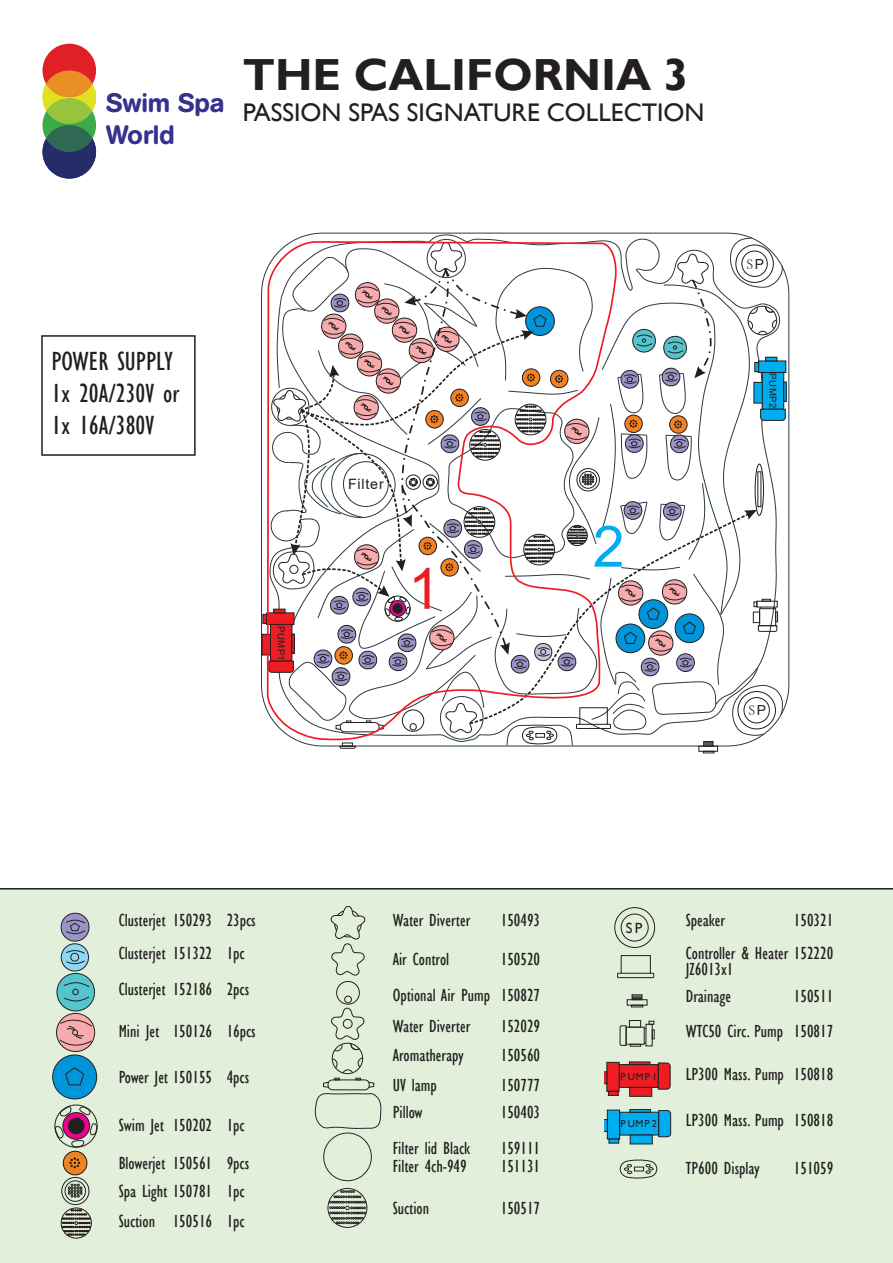
<style>
.page{position:relative;width:893px;height:1263px;background:#fff}
.page>*{position:absolute;margin:0;border:0;box-sizing:border-box;transform-origin:0 0}
.t1{font:57.15px "Arial";color:#ee1d23}
.t2{font:57.15px "Arial";color:#00aeef}
.t3{font:700 45px "Gill Sans";color:#231f20}
.t4{font:condensed 27px "Gill Sans";color:#231f20}
.t5{font:500 26.4px/31.7px "AG Book Rounded";color:#35318f}
.t6{font:25.5px "Gill Sans";color:#231f20}
.t7{font:condensed 18px/37.5px "Gill Sans";color:#231f20}
.t8{font:14.7px "Gill Sans";color:#231f20}
.t9{font:14.25px "Arial";letter-spacing:.055em;color:#231f20}
.t10{font:13.8px "Sim Sun";color:#231f20}
.t11{font:10.2px "Gill Sans";letter-spacing:.16em;color:#231f20}
.t12{font:9.6px "Arial";letter-spacing:.055em;color:#231f20}
.s1{font-family:"Arial"}
</style>
<div class="page">
<div style="left:0;top:888px;width:893px;height:375px;background:#e2f0db"></div>
<hr style="left:789px;top:294px;width:1px;height:391px;background:#2c3a42">
<svg style="left:261px;top:233px;width:528px;height:520px"></svg>
<div style="left:289px;top:565px;width:9px;height:9px;border:1px solid #231f20;border-radius:50%"></div>
<div style="left:57px;top:1013px;width:38px;height:38px;background:#f8abad;border-radius:50%"></div>
<div style="left:56px;top:1013px;width:39px;height:39px;border:1px solid #231f20;border-radius:50%"></div>
<div style="left:53px;top:1055px;width:44px;height:44px;background:#0095d9;border-radius:50%"></div>
<div style="left:52px;top:1055px;width:45px;height:44px;border:1px solid #231f20;border-radius:50%"></div>
<svg style="left:65px;top:1067px;width:20px;height:19px"></svg>
<div style="left:55px;top:1105px;width:42px;height:42px;border:1px solid #231f20;border-radius:50%"></div>
<svg style="left:63px;top:1112px;width:27px;height:27px"></svg>
<div style="left:63px;top:1112px;width:27px;height:27px;border:1px solid #231f20;border-radius:50%"></div>
<div style="left:68px;top:1118px;width:16px;height:16px;background:#231f20;border-radius:50%"></div>
<div style="left:68px;top:1118px;width:16px;height:16px;border:1px solid #231f20;border-radius:50%"></div>
<svg style="left:79px;top:1106px;width:11px;height:9px"></svg>
<svg style="left:72px;top:1123px;width:26px;height:24px"></svg>
<svg style="left:55px;top:1126px;width:9px;height:12px"></svg>
<svg style="left:60px;top:1106px;width:12px;height:10px"></svg>
<svg style="left:54px;top:911px;width:43px;height:136px;background:#aabbbc"></svg>
<div style="left:72px;top:989px;width:7px;height:6px;border:1px solid #231f20;border-radius:50%"></div>
<div style="left:61px;top:1207px;width:31px;height:31px;border:1px solid #211613;border-radius:50%"></div>
<svg style="left:62px;top:1209px;width:28px;height:26px"></svg>
<div style="left:61px;top:1177px;width:28px;height:28px;border:1px solid #231f20;border-radius:50%"></div>
<div style="left:65px;top:1180px;width:21px;height:22px;border:1px solid #231f20;border-radius:50%"></div>
<svg style="left:68px;top:1184px;width:14px;height:13px"></svg>
<div style="left:63px;top:1151px;width:24px;height:24px;background:#ef8322;border-radius:50%"></div>
<div style="left:63px;top:1151px;width:24px;height:24px;border:1px solid #211613;border-radius:50%"></div>
<svg style="left:70px;top:1158px;width:10px;height:10px"></svg>
<svg style="left:330px;top:905px;width:36px;height:71px;background:#cedac8"></svg>
<div style="left:336px;top:981px;width:24px;height:23px;border:1px solid #231f20;border-radius:50%"></div>
<div style="left:344px;top:996px;width:8px;height:7px;border:1px solid #231f20;border-radius:50%"></div>
<svg style="left:315px;top:1007px;width:67px;height:174px;background:#d5e2cf"></svg>
<div style="left:328px;top:1188px;width:39px;height:40px;border:1px solid #231f20;border-radius:50%"></div>
<svg style="left:329px;top:1190px;width:37px;height:34px"></svg>
<div style="left:621px;top:955px;width:30px;height:18px;border:1px solid #231f20"></div>
<svg style="left:617px;top:973px;width:4px;height:5px"></svg>
<svg style="left:650px;top:973px;width:4px;height:4px"></svg>
<hr style="left:618px;top:977px;width:36px;height:1px;background:#231f20">
<div style="left:627px;top:999px;width:20px;height:6px;border:1px solid #231f20"></div>
<div style="left:632px;top:994px;width:10px;height:6px;border:1px solid #231f20"></div>
<svg style="left:631px;top:1005px;width:12px;height:2px"></svg>
<svg style="left:632px;top:996px;width:10px;height:3px"></svg>
<div style="left:629px;top:1020px;width:12px;height:7px;border:1px solid #231f20"></div>
<svg style="left:619px;top:1021px;width:36px;height:25px"></svg>
<div style="left:614px;top:907px;width:41px;height:41px;border:1px solid #231f20;border-radius:50%"></div>
<div style="left:621px;top:914px;width:27px;height:27px;border:1px solid #231f20;border-radius:50%"></div>
<div style="left:620px;top:1112px;width:39px;height:23px;background:#00aeef"></div>
<div style="left:619px;top:1112px;width:40px;height:23px;border:1px solid #231f20"></div>
<svg style="left:658px;top:1110px;width:13px;height:27px"></svg>
<div style="left:630px;top:1135px;width:22px;height:9px;background:#00aeef"></div>
<div style="left:629px;top:1109px;width:22px;height:3px;border:1px solid #231f20"></div>
<div style="left:607px;top:1110px;width:13px;height:29px;background:#00aeef"></div>
<div style="left:607px;top:1110px;width:13px;height:29px;border:1px solid #231f20"></div>
<svg style="left:605px;top:1119px;width:3px;height:13px"></svg>
<div style="left:619px;top:1064px;width:39px;height:23px;background:#ee1d23"></div>
<div style="left:619px;top:1064px;width:40px;height:24px;border:1px solid #231f20"></div>
<svg style="left:658px;top:1062px;width:13px;height:28px"></svg>
<div style="left:630px;top:1087px;width:22px;height:9px;background:#ee1d23"></div>
<div style="left:629px;top:1087px;width:23px;height:10px;border:1px solid #231f20"></div>
<div style="left:629px;top:1061px;width:21px;height:4px;border:1px solid #231f20"></div>
<div style="left:607px;top:1062px;width:12px;height:29px;background:#ee1d23"></div>
<svg style="left:605px;top:1071px;width:2px;height:13px"></svg>
<hr style="left:608px;top:1091px;width:10px;height:4px;background:#ee1d23">
<div style="left:608px;top:1091px;width:11px;height:5px;border:1px solid #231f20"></div>
<svg style="left:619px;top:1159px;width:38px;height:20px"></svg>
<div style="left:634px;top:1167px;width:10px;height:4px;border:1px solid #231f20"></div>
<div style="left:41px;top:335px;width:155px;height:121px;border:2px solid #231f20"></div>
<svg style="left:43px;top:44px;width:53px;height:135px;background:#a57e53"></svg>
<div style="left:46px;top:125px;width:46px;height:27px;background:#2f6853;border-radius:50%"></div>
<p class="t5" style="left:106px;top:88px;width:120px">Swim Spa<br>World</p>
<p class="t3" style="left:243px;top:48px;width:447px">THE CALIFORNIA 3</p>
<p class="t6" style="left:243px;top:98px;width:463px">PASSION SPAS SIGNATURE COLLECTION</p>
<p class="t4" style="left:52px;top:345px;width:123px">POWER SUPPLY</p>
<p class="t4" style="left:52px;top:377px;width:129px">1x 20A/230V or</p>
<p class="t4" style="left:52px;top:410px;width:104px">1x 16A/380V</p>
<p class="t12" style="left:288px;top:626px;width:36px;rotate:90deg">PUMP1</p>
<p class="t9" style="left:348px;top:474px;width:37px">Filter</p>
<p class="t1" style="left:408px;top:549px;width:33px">1</p>
<p class="t2" style="left:593px;top:507px;width:33px">2</p>
<p class="t10" style="left:746px;top:257px;width:19px">S<span class="s1">P</span></p>
<p class="t12" style="left:780px;top:373px;width:36px;rotate:90deg">PUMP2</p>
<p class="t10" style="left:748px;top:703px;width:19px">S<span class="s1">P</span></p>
<p class="t7" style="left:119px;top:901px;width:139px">Clusterjet 150293 23pcs</p>
<p class="t7" style="left:119px;top:934px;width:128px">Clusterjet 151322 1pc</p>
<p class="t7" style="left:119px;top:970px;width:132px">Clusterjet 152186 2pcs</p>
<p class="t7" style="left:119px;top:1012px;width:139px">Mini Jet 150126 16pcs</p>
<p class="t7" style="left:119px;top:1059px;width:132px">Power Jet 150155 4pcs</p>
<p class="t7" style="left:119px;top:1107px;width:132px">Swim Jet 150202 1pc<br>Blowerjet 150561 9pcs</p>
<p class="t7" style="left:119px;top:1176px;width:128px;line-height:30px">Spa Light 150781 1pc<br>Suction 150516 1pc</p>
<p class="t7" style="left:393px;top:901px;width:79px">Water Diverter</p>
<p class="t7" style="left:501px;top:901px;width:41px">150493</p>
<p class="t7" style="left:393px;top:940px;width:58px">Air Control</p>
<p class="t7" style="left:501px;top:940px;width:41px">150520</p>
<p class="t7" style="left:393px;top:976px;width:149px">Optional Air Pump 150827</p>
<p class="t7" style="left:393px;top:1008px;width:79px">Water Diverter</p>
<p class="t7" style="left:501px;top:1008px;width:41px">152029</p>
<p class="t7" style="left:393px;top:1036px;width:72px">Aromatherapy</p>
<p class="t7" style="left:501px;top:1036px;width:41px">150560</p>
<p class="t7" style="left:393px;top:1066px;width:46px">UV lamp</p>
<p class="t7" style="left:501px;top:1066px;width:41px">150777</p>
<p class="t7" style="left:393px;top:1093px;width:31px">Pillow</p>
<p class="t7" style="left:501px;top:1093px;width:41px">150403</p>
<p class="t7" style="left:393px;top:1129px;width:79px">Filter lid Black</p>
<p class="t7" style="left:501px;top:1129px;width:41px">159111</p>
<p class="t7" style="left:393px;top:1147px;width:75px">Filter 4ch-949</p>
<p class="t7" style="left:501px;top:1147px;width:41px">151131</p>
<p class="t7" style="left:393px;top:1189px;width:38px">Suction</p>
<p class="t7" style="left:501px;top:1189px;width:41px">150517</p>
<p class="t8" style="left:441px;top:915px;width:18px">SP</p>
<p class="t8" style="left:626px;top:919px;width:18px">SP</p>
<p class="t11" style="left:621px;top:1070px;width:38px">PUMP1</p>
<p class="t11" style="left:620px;top:1118px;width:38px">PUMP2</p>
<p class="t7" style="left:686px;top:901px;width:41px">Speaker</p>
<p class="t7" style="left:794px;top:901px;width:41px">150321</p>
<p class="t7" style="left:686px;top:934px;width:149px">Controller &amp; Heater 152220</p>
<p class="t7" style="left:686px;top:951px;width:49px">JZ6013x1</p>
<p class="t7" style="left:686px;top:978px;width:47px">Drainage</p>
<p class="t7" style="left:794px;top:978px;width:41px">150511</p>
<p class="t7" style="left:686px;top:1013px;width:149px">WTC50 Circ. Pump 150817</p>
<p class="t7" style="left:686px;top:1055px;width:149px">LP300 Mass. Pump 150818</p>
<p class="t7" style="left:686px;top:1101px;width:149px">LP300 Mass. Pump 150818</p>
<p class="t7" style="left:686px;top:1149px;width:75px">TP600 Display</p>
<p class="t7" style="left:794px;top:1149px;width:41px">151059</p>
</div>
